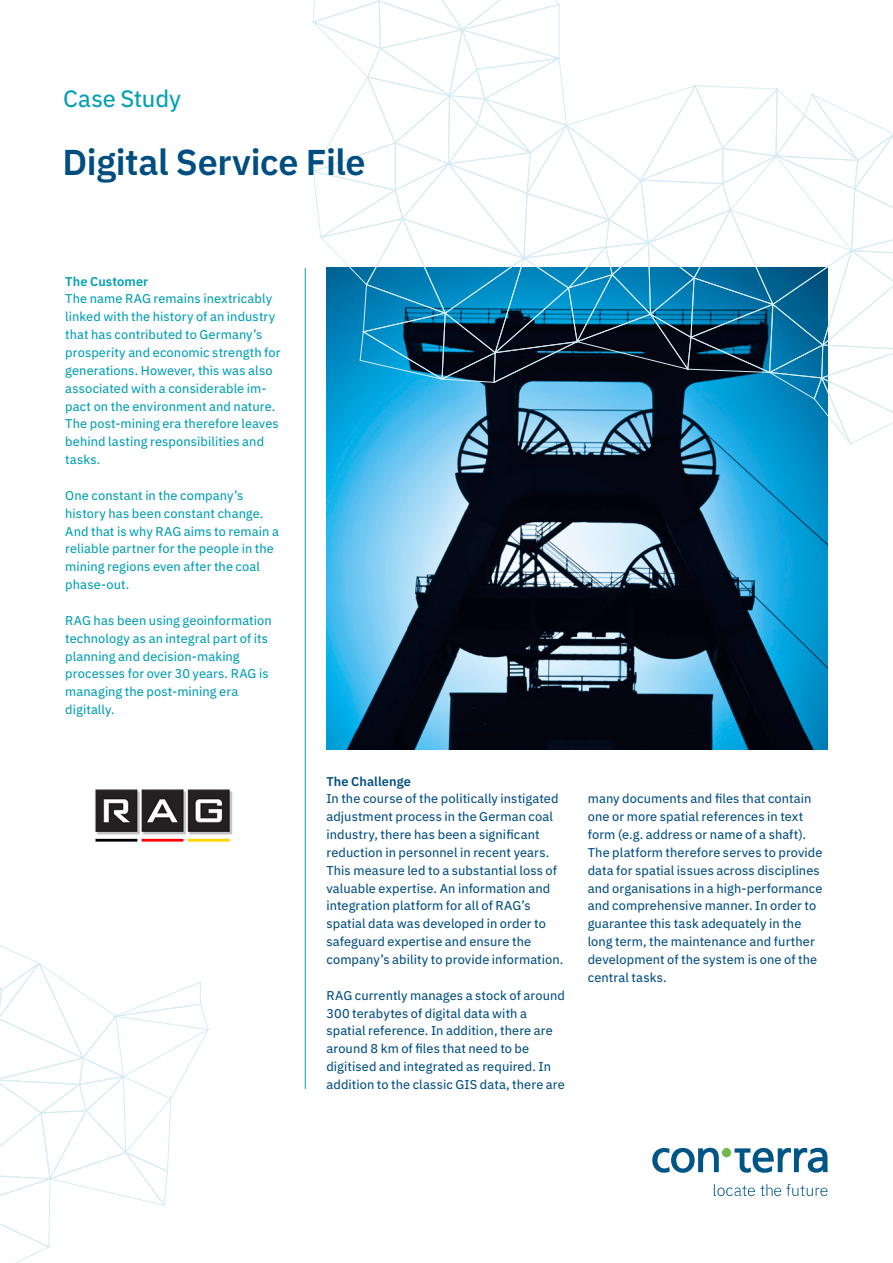
<style>
.page{position:relative;width:893px;height:1263px;background:#fff}
.page>*{position:absolute;margin:0;border:0;box-sizing:border-box;transform-origin:0 0}
.t1{font:600 36px "IBM Plex Sans";letter-spacing:-.01em;color:#004e81}
.t2{font:23.7px "IBM Plex Sans Text";letter-spacing:-.005em;color:#009eb5}
.t3{font:12.75px/17.9px "IBM Plex Sans Text";letter-spacing:.01em;color:#004e81}
.t4{font:12.75px/17.9px "IBM Plex Sans Text";letter-spacing:.01em;color:#009eb5}
.t5{font:600 12.75px "IBM Plex Sans";letter-spacing:.005em;color:#004e81}
.t6{font:600 12.75px "IBM Plex Sans";letter-spacing:.01em;color:#009eb5}
</style>
<div class="page">
<svg style="left:714px;top:1184px;width:113px;height:12px"></svg>
<div style="left:722px;top:1148px;width:9px;height:9px;background:#71b84c;border-radius:50%"></div>
<svg style="left:652px;top:1148px;width:67px;height:25px"></svg>
<svg style="left:735px;top:1148px;width:93px;height:25px"></svg>
<img style="left:326px;top:449px;width:502px;height:301px">
<svg style="left:312px;top:0;width:581px;height:449px"></svg>
<svg style="left:0;top:945px;width:209px;height:318px"></svg>
<hr style="left:305px;top:268px;width:1px;height:821px;background:#009eb5">
<img style="left:95px;top:789px;width:138px;height:53px">
<h2 class="t2" style="left:63px;top:80px;width:119px">Case Study</h2>
<h1 class="t1" style="left:62px;top:134px;width:305px">Digital Service File</h1>
<p class="t6" style="left:65px;top:271px;width:85px">The Customer</p>
<p class="t4" style="left:65px;top:289px;width:217px">The name RAG remains inextricably linked with the history of an industry that has contributed to Germany’s prosperity and economic strength for generations. However, this was also associated with a considerable im&shy;pact on the environment and nature.<br>The post-mining era therefore leaves behind lasting responsibilities and tasks.</p>
<p class="t4" style="left:65px;top:485px;width:215px">One constant in the company’s history has been constant change.<br>And that is why RAG aims to remain a reliable partner for the people in the mining regions even after the coal phase-out.</p>
<p class="t4" style="left:65px;top:610px;width:208px">RAG has been using geoinformation technology as an integral part of its planning and decision-making processes for over 30 years. RAG is managing the post-mining era digitally.</p>
<p class="t5" style="left:326px;top:771px;width:86px">The Challenge</p>
<p class="t3" style="left:326px;top:789px;width:239px">In the course of the politically instigated adjustment process in the German coal industry, there has been a significant reduction in personnel in recent years.<br>This measure led to a substantial loss of valuable expertise. An information and integration platform for all of RAG’s spatial data was developed in order to safeguard expertise and ensure the company’s ability to provide information.</p>
<p class="t3" style="left:326px;top:985px;width:240px">RAG currently manages a stock of around 300 terabytes of digital data with a spatial reference. In addition, there are around 8 km of files that need to be digitised and integrated as required. In addition to the classic GIS data, there are</p>
<p class="t3" style="left:588px;top:789px;width:236px">many documents and files that contain one or more spatial references in text form (e.g. address or name of a shaft).<br>The platform therefore serves to provide data for spatial issues across disciplines and organisations in a high-performance and comprehensive manner. In order to guarantee this task adequately in the long term, the maintenance and further development of the system is one of the central tasks.</p>
</div>
